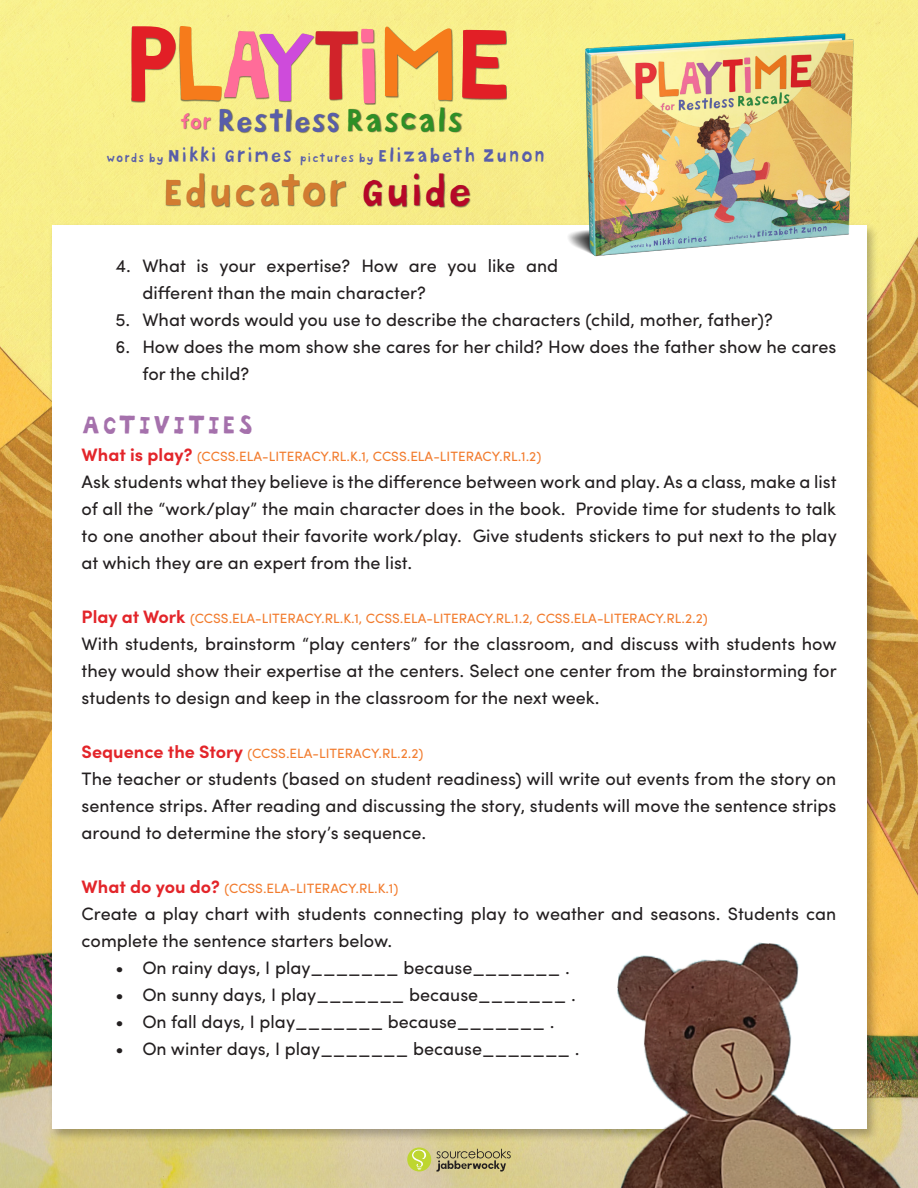
<style>
.page{position:relative;width:918px;height:1188px;background:#fff}
.page>*{position:absolute;margin:0;border:0;box-sizing:border-box;transform-origin:0 0}
.t1{font:112.05px "Marujo";color:#e21f26}
.t2{font:40.05px "Bokka Solid";letter-spacing:-.03em;color:#d27c31}
.t3{font:30.75px "Bokka Solid";letter-spacing:-.035em;color:#2e8f26}
.t4{font:27px "Bokka Solid";color:#a571ac}
.t5{font:18.3px "Bokka Solid";letter-spacing:.035em;color:#595ea9}
.t6{font:18px/27px "Sofia Pro";color:#231f20}
.t7{font:13.5px "Sofia Pro";color:#f27c2e}
.s1{color:#f67b1b}
.s2{font-family:"Bokka Solid";font-size:107.55px;color:#ff6c99}
.s3{font-size:104.55px;color:#ce4bdb}
.s4{font-size:104.55px;color:#d1232a}
.s5{font-size:104.55px;color:#ff6c99}
.s6{font-size:104.55px;color:#f67b1b}
.s7{font-size:104.55px}
.s8{font-size:18.6px;color:#ff6c99}
.s9{color:#595ea9}
.s10{font-size:28.35px;color:#595ea9}
.s11{font-family:"Marujo";font-size:28.35px;color:#595ea9}
.s12{color:#b60728}
.s13{font-size:11.1px}
.s14{font-weight:700;font-size:18px;color:#e3252a}
</style>
<div class="page">
<img style="left:0;top:0;width:918px;height:1188px">
<div style="left:48px;top:222px;width:831px;height:920px;background:#231f20;opacity:.32"></div>
<div style="left:52px;top:226px;width:814px;height:903px;background:#fff"></div>
<img style="left:515px;top:12px;width:403px;height:269px">
<div style="left:131px;top:26px;width:376px;height:79px;background:#231f20;opacity:.61"></div>
<div style="left:181px;top:107px;width:281px;height:27px;background:#231f20;opacity:.6"></div>
<div style="left:166px;top:173px;width:305px;height:35px;background:#231f20;opacity:.6"></div>
<div style="left:407px;top:1147px;width:24px;height:24px;background:#bed630;border-radius:50%"></div>
<svg style="left:412px;top:1149px;width:14px;height:21px"></svg>
<svg style="left:436px;top:1149px;width:75px;height:23px;background:#aca271"></svg>
<img style="left:603px;top:933px;width:315px;height:255px">
<h1 class="t1" style="left:128px;top:-4px;width:383px">P<span class="s1">L</span><span class="s2">A</span><span class="s3">Y</span><span class="s4">T</span><span class="s5">I</span><span class="s6">M</span><span class="s7">E</span></h1>
<h3 class="t3" style="left:180px;top:100px;width:286px"><span class="s8">for</span> <span class="s9">R</span><span class="s10">estles</span><span class="s11">S</span> Rascals</h3>
<h2 class="t2" style="left:163px;top:165px;width:313px">Educator <span class="s12">Guide</span></h2>
<p class="t5" style="left:106px;top:144px;width:441px"><span class="s13">words by</span> Nikki Grimes <span class="s13">pictures by</span> Elizabeth Zunon</p>
<p class="t6" style="left:142px;top:251px;width:417px;text-indent:-27px">4. What is your expertise? How are you like and different than the main character?</p>
<p class="t6" style="left:115px;top:305px;width:659px">5. What words would you use to describe the characters (child, mother, father)?</p>
<p class="t6" style="left:142px;top:332px;width:696px;text-indent:-27px">6. How does the mom show she cares for her child? How does the father show he cares for the child?</p>
<p class="t4" style="left:82px;top:406px;width:175px">ACTIVITIES</p>
<p class="t7" style="left:82px;top:446px;width:461px"><span class="s14">What is play?</span> (CCSS.ELA-LITERACY.RL.K.1, CCSS.ELA-LITERACY.RL.1.2)</p>
<p class="t6" style="left:82px;top:467px;width:757px;text-align:justify">Ask students what they believe is the difference between work and play. As a class, make a list of all the “work/play” the main character does in the book. Provide time for students to talk to one another about their favorite work/play. Give students stickers to put next to the play at which they are an expert from the list.</p>
<p class="t7" style="left:82px;top:608px;width:628px"><span class="s14">Play at Work</span> (CCSS.ELA-LITERACY.RL.K.1, CCSS.ELA-LITERACY.RL.1.2, CCSS.ELA-LITERACY.RL.2.2)</p>
<p class="t6" style="left:82px;top:629px;width:757px;text-align:justify">With students, brainstorm “play centers” for the classroom, and discuss with students how they would show their expertise at the centers. Select one center from the brainstorming for students to design and keep in the classroom for the next week.</p>
<p class="t7" style="left:82px;top:743px;width:343px"><span class="s14">Sequence the Story</span> (CCSS.ELA-LITERACY.RL.2.2)</p>
<p class="t6" style="left:82px;top:764px;width:756px;text-align:justify">The teacher or students (based on student readiness) will write out events from the story on sentence strips. After reading and discussing the story, students will move the sentence strips around to determine the story’s sequence.</p>
<p class="t7" style="left:82px;top:878px;width:318px"><span class="s14">What do you do?</span> (CCSS.ELA-LITERACY.RL.K.1)</p>
<p class="t6" style="left:82px;top:899px;width:756px">Create a play chart with students connecting play to weather and seasons. Students can complete the sentence starters below.</p>
<p class="t6" style="left:115px;top:953px;width:456px">• On rainy days, I play_______ because_______ .</p>
<p class="t6" style="left:115px;top:980px;width:462px">• On sunny days, I play_______ because_______ .</p>
<p class="t6" style="left:115px;top:1007px;width:441px">• On fall days, I play_______ because_______ .</p>
<p class="t6" style="left:115px;top:1034px;width:466px">• On winter days, I play_______ because_______ .</p>
</div>
